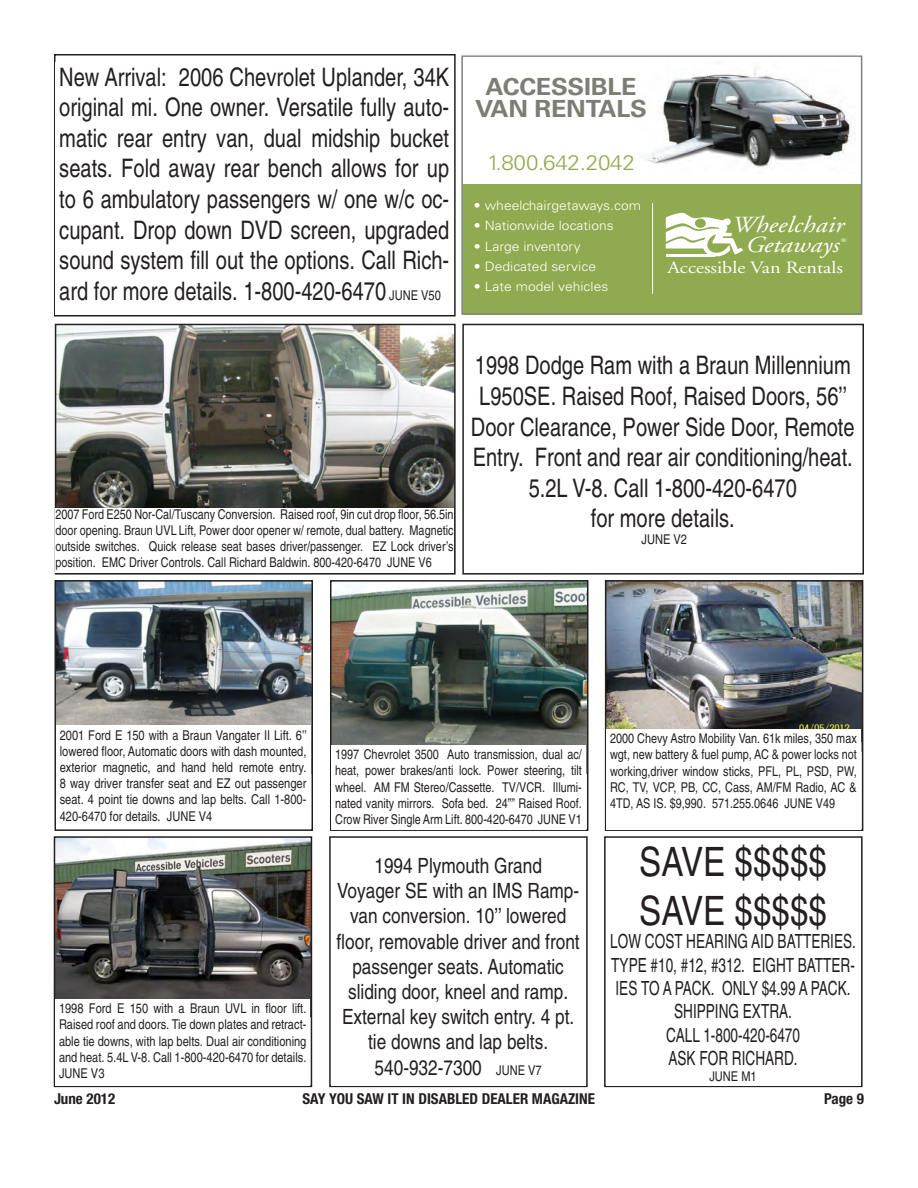
<style>
.page{position:relative;width:918px;height:1188px;background:#fff}
.page>*{position:absolute;margin:0;border:0;box-sizing:border-box;transform-origin:0 0}
.t1{font:condensed 40.5px "Helvetica";color:#231f20}
.t2{font:condensed 25.5px/30.6px "Helvetica";color:#231f20;text-align:justify;scale:.96 1}
.t3{font:700 23.7px/22.2px "Univers";letter-spacing:-.01em;color:#7c7e74;text-align:center;scale:1.07 1}
.t4{font:italic 23.1px/19.6px "Adobe Garamond";color:#fff;text-align:center;scale:1.17 1}
.t5{font:condensed 21px/25.2px "Helvetica";color:#231f20;text-align:center}
.t6{font:300 21px "Univers";letter-spacing:-.01em;color:#90aa4f;scale:1.07 1}
.t7{font:condensed 19.5px/23.4px "Helvetica";color:#231f20;text-align:center;scale:.85 1}
.t8{font:17.25px "Adobe Garamond";color:#fff;scale:1.17 1}
.t9{font:700 condensed 15px "Helvetica Neue";color:#231f20}
.t10{font:condensed 13.5px/16.2px "Helvetica";color:#231f20;text-align:justify}
.t11{font:300 12.9px "Univers";letter-spacing:.005em;color:#fff;scale:1.07 1}
.t12{font:italic 5.85px "Adobe Garamond";color:#fff;scale:1.17 1}
.s1{font-size:13.5px}
</style>
<div class="page">
<div style="left:54px;top:54px;width:402px;height:262px;border:2px solid #231f20"></div>
<div style="left:56px;top:62px;width:397px;height:253px;background:#fff"></div>
<img style="left:646px;top:67px;width:209px;height:101px">
<div style="left:463px;top:184px;width:398px;height:130px;background:#90aa4f"></div>
<svg style="left:666px;top:212px;width:77px;height:45px"></svg>
<hr style="left:652px;top:203px;width:1px;height:91px;background:#fff">
<div style="left:461px;top:55px;width:401px;height:260px;border:1px solid #808285"></div>
<img style="left:58px;top:327px;width:395px;height:181px">
<div style="left:55px;top:324px;width:401px;height:251px;border:2px solid #231f20"></div>
<div style="left:56px;top:508px;width:398px;height:65px;background:#fff"></div>
<div style="left:462px;top:324px;width:402px;height:251px;border:2px solid #231f20"></div>
<div style="left:464px;top:355px;width:398px;height:218px;background:#fff"></div>
<img style="left:58px;top:583px;width:252px;height:142px">
<div style="left:55px;top:580px;width:258px;height:251px;border:2px solid #231f20"></div>
<div style="left:56px;top:725px;width:254px;height:104px;background:#fff"></div>
<img style="left:57px;top:839px;width:252px;height:160px">
<div style="left:54px;top:836px;width:258px;height:251px;border:2px solid #231f20"></div>
<div style="left:55px;top:999px;width:255px;height:86px;background:#fff"></div>
<img style="left:333px;top:583px;width:252px;height:162px">
<div style="left:330px;top:580px;width:258px;height:251px;border:2px solid #231f20"></div>
<div style="left:331px;top:745px;width:255px;height:84px;background:#fff"></div>
<div style="left:329px;top:836px;width:259px;height:251px;border:2px solid #231f20"></div>
<div style="left:331px;top:853px;width:255px;height:232px;background:#fff"></div>
<img style="left:608px;top:583px;width:252px;height:146px">
<div style="left:605px;top:580px;width:258px;height:251px;border:2px solid #231f20"></div>
<div style="left:606px;top:729px;width:255px;height:100px;background:#fff"></div>
<div style="left:604px;top:836px;width:259px;height:251px;border:2px solid #231f20"></div>
<div style="left:606px;top:841px;width:255px;height:244px;background:#fff"></div>
<p class="t2" style="left:59px;top:61px;width:408px">New Arrival: 2006 Chevrolet Uplander, 34K original mi. One owner. Versatile fully auto&shy;matic rear entry van, dual midship bucket seats. Fold away rear bench allows for up to 6 ambulatory passengers w/ one w/c oc&shy;cupant. Drop down DVD screen, upgraded sound system fill out the options. Call Rich&shy;ard for more details. 1-800-420-6470 <span class="s1">JUNE V50</span></p>
<p class="t3" style="left:475px;top:76px;width:162px">ACCESSIBLE<br>VAN RENTALS</p>
<p class="t6" style="left:487px;top:150px;width:140px">1.800.642.2042</p>
<p class="t11" style="left:474px;top:198px;width:158px">• wheelchairgetaways.com</p>
<p class="t11" style="left:474px;top:218px;width:132px">• Nationwide locations</p>
<p class="t11" style="left:474px;top:238px;width:101px">• Large inventory</p>
<p class="t11" style="left:474px;top:258px;width:116px">• Dedicated service</p>
<p class="t11" style="left:474px;top:279px;width:127px">• Late model vehicles</p>
<p class="t4" style="left:732px;top:216px;width:97px">Wheelchair<br>Getaways</p>
<p class="t12" style="left:841px;top:237px;width:6px">®</p>
<p class="t8" style="left:668px;top:258px;width:151px">Accessible Van Rentals</p>
<p class="t10" style="left:56px;top:506px;width:400px">2007 Ford E250 Nor-Cal/Tuscany Conversion. Raised roof, 9in cut drop floor, 56.5in door opening. Braun UVL Lift, Power door opener w/ remote, dual battery. Magnetic outside switches. Quick release seat bases driver/passenger. EZ Lock driver’s position. EMC Driver Controls. Call Richard Baldwin. 800-420-6470 JUNE V6</p>
<p class="t2" style="left:471px;top:350px;width:401px;text-align:center">1998 Dodge Ram with a Braun Millennium L950SE. Raised Roof, Raised Doors, 56’’ Door Clearance, Power Side Door, Remote Entry. Front and rear air conditioning/heat.<br>5.2L V-8. Call 1-800-420-6470</p>
<p class="t2" style="left:591px;top:503px;width:151px">for more details.</p>
<p class="t10" style="left:642px;top:531px;width:47px">JUNE V2</p>
<p class="t10" style="left:60px;top:727px;width:249px">2001 Ford E 150 with a Braun Vangater II Lift. 6’’ lowered floor, Automatic doors with dash mounted, exterior magnetic, and hand held remote entry.<br>8 way driver transfer seat and EZ out passenger seat. 4 point tie downs and lap belts. Call 1-800- 420-6470 for details. JUNE V4</p>
<p class="t10" style="left:59px;top:1000px;width:249px">1998 Ford E 150 with a Braun UVL in floor lift.<br>Raised roof and doors. Tie down plates and retract&shy;able tie downs, with lap belts. Dual air conditioning and heat. 5.4L V-8. Call 1-800-420-6470 for details.<br>JUNE V3</p>
<p class="t10" style="left:335px;top:746px;width:248px">1997 Chevrolet 3500 Auto transmission, dual ac/ heat, power brakes/anti lock. Power steering, tilt wheel. AM FM Stereo/Cassette. TV/VCR. Illumi&shy;nated vanity mirrors. Sofa bed. 24”” Raised Roof.<br>Crow River Single Arm Lift. 800-420-6470 JUNE V1</p>
<p class="t5" style="left:374px;top:853px;width:169px">1994 Plymouth Grand</p>
<p class="t5" style="left:337px;top:878px;width:245px">Voyager SE with an IMS Ramp&shy;van conversion. 10’’ lowered floor, removable driver and front passenger seats. Automatic sliding door, kneel and ramp.<br>External key switch entry. 4 pt. tie downs and lap belts.</p>
<p class="t5" style="left:375px;top:1055px;width:169px">540-932-7300 <span class="s1">JUNE V7</span></p>
<p class="t10" style="left:610px;top:730px;width:248px">2000 Chevy Astro Mobility Van. 61k miles, 350 max wgt, new battery &amp; fuel pump, AC &amp; power locks not working,driver window sticks, PFL, PL, PSD, PW, RC, TV, VCP, PB, CC, Cass, AM/FM Radio, AC &amp; 4TD, AS IS. $9,990. 571.255.0646 JUNE V49</p>
<p class="t1" style="left:639px;top:839px;width:189px">SAVE $$$$$</p>
<p class="t1" style="left:639px;top:887px;width:189px">SAVE $$$$$</p>
<p class="t7" style="left:610px;top:930px;width:291px">LOW COST HEARING AID BATTERIES.<br>TYPE #10, #12, #312. EIGHT BATTER-<br>IES TO A PACK. ONLY $4.99 A PACK.<br>SHIPPING EXTRA.</p>
<p class="t7" style="left:666px;top:1023px;width:159px">CALL 1-800-420-6470</p>
<p class="t7" style="left:669px;top:1047px;width:153px">ASK FOR RICHARD.</p>
<p class="t10" style="left:709px;top:1069px;width:49px">JUNE M1</p>
<p class="t9" style="left:54px;top:1090px;width:63px">June 2012</p>
<p class="t9" style="left:302px;top:1090px;width:294px">SAY YOU SAW IT IN DISABLED DEALER MAGAZINE</p>
<p class="t9" style="left:824px;top:1090px;width:41px">Page 9</p>
</div>
